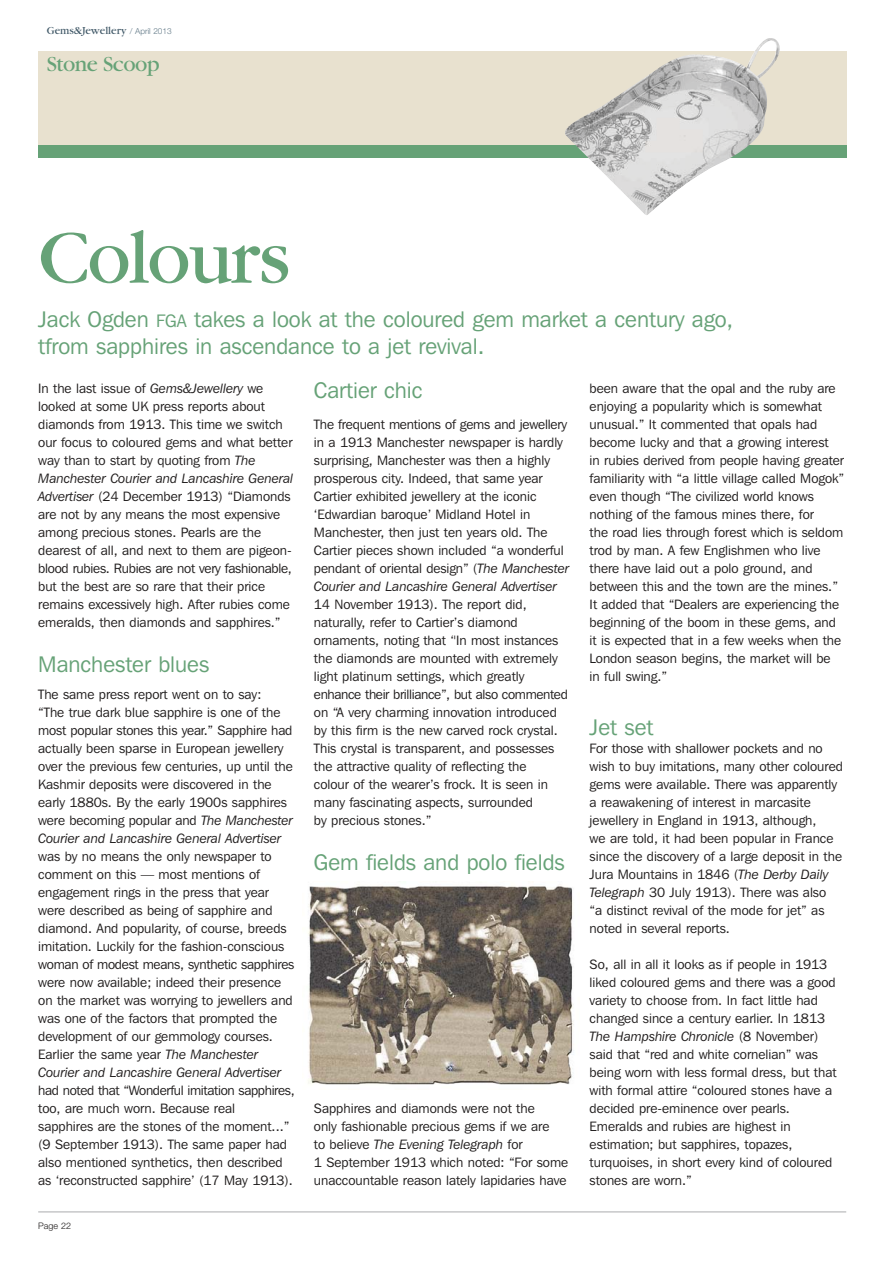
<style>
.page{position:relative;width:893px;height:1263px;background:#fff}
.page>*{position:absolute;margin:0;border:0;box-sizing:border-box;transform-origin:0 0}
.t1{font:79.5px "Garamond";letter-spacing:-.025em;color:#66a277}
.t2{font:22.5px/27px "Franklin Gothic IT Cby BT";color:#66a277}
.t3{font:22.5px "Garamond";letter-spacing:-.025em;color:#66a277}
.t4{font:13.5px/18px "Franklin Gothic IT Cby BT";color:#201d1d}
.t5{font:11.25px "Garamond";color:#415968}
.t6{font:300 9px "Helvetica Neue";color:#201d1d}
.s1{font-family:"Helvetica Neue";font-weight:300;font-size:8.25px;color:#5f7785}
.s2{font-size:18px}
.s3{font-style:italic}
</style>
<div class="page">
<hr style="left:38px;top:1211px;width:808px;height:2px;background:#c6c7c9">
<div style="left:38px;top:51px;width:808px;height:94px;background:#e8e1cf"></div>
<div style="left:38px;top:145px;width:808px;height:12px;background:#66a277"></div>
<img style="left:564px;top:38px;width:216px;height:177px">
<img style="left:308px;top:885px;width:266px;height:200px">
<p class="t5" style="left:47px;top:26px;width:126px">Gems&amp;Jewellery <span class="s1">/ April 2013</span></p>
<h2 class="t3" style="left:47px;top:56px;width:115px">Stone Scoop</h2>
<h1 class="t1" style="left:38px;top:230px;width:253px">Colours</h1>
<h2 class="t2" style="left:38px;top:307px;width:696px">Jack Ogden <span class="s2">FGA</span> takes a look at the coloured gem market a century ago, tfrom sapphires in ascendance to a jet revival.</h2>
<p class="t4" style="left:38px;top:380px;width:257px">In the last issue of <span class="s3">Gems&amp;Jewellery</span> we looked at some UK press reports about diamonds from 1913. This time we switch our focus to coloured gems and what better way than to start by quoting from <span class="s3">The Manchester Courier and Lancashire General Advertiser</span> (24 December 1913) “Diamonds are not by any means the most expensive among precious stones. Pearls are the dearest of all, and next to them are pigeon&shy;blood rubies. Rubies are not very fashionable, but the best are so rare that their price remains excessively high. After rubies come emeralds, then diamonds and sapphires.”</p>
<h2 class="t2" style="left:38px;top:652px;width:173px">Manchester blues</h2>
<p class="t4" style="left:38px;top:686px;width:256px">The same press report went on to say:<br>“The true dark blue sapphire is one of the most popular stones this year.” Sapphire had actually been sparse in European jewellery over the previous few centuries, up until the Kashmir deposits were discovered in the early 1880s. By the early 1900s sapphires were becoming popular and <span class="s3">The Manchester Courier and Lancashire General Advertiser</span></p>
<p class="t4" style="left:38px;top:848px;width:258px">was by no means the only newspaper to comment on this — most mentions of engagement rings in the press that year were described as being of sapphire and diamond. And popularity, of course, breeds imitation. Luckily for the fashion-conscious woman of modest means, synthetic sapphires were now available; indeed their presence on the market was worrying to jewellers and was one of the factors that prompted the development of our gemmology courses.<br>Earlier the same year <span class="s3">The Manchester Courier and Lancashire General Advertiser</span></p>
<p class="t4" style="left:38px;top:1082px;width:258px">had noted that “Wonderful imitation sapphires, too, are much worn. Because real<br>sapphires are the stones of the moment...” (9 September 1913). The same paper had also mentioned synthetics, then described as ‘reconstructed sapphire’ (17 May 1913).</p>
<p class="t6" style="left:38px;top:1223px;width:34px">Page 22</p>
<h2 class="t2" style="left:314px;top:378px;width:110px">Cartier chic</h2>
<p class="t4" style="left:314px;top:416px;width:257px">The frequent mentions of gems and jewellery in a 1913 Manchester newspaper is hardly surprising, Manchester was then a highly prosperous city. Indeed, that same year Cartier exhibited jewellery at the iconic ‘Edwardian baroque’ Midland Hotel in Manchester, then just ten years old. The Cartier pieces shown included “a wonderful pendant of oriental design” (<span class="s3">The Manchester Courier and Lancashire General Advertiser</span></p>
<p class="t4" style="left:314px;top:596px;width:255px">14 November 1913). The report did, naturally, refer to Cartier’s diamond ornaments, noting that ‘'In most instances the diamonds are mounted with extremely light platinum settings, which greatly enhance their brilliance”, but also commented on “A very charming innovation introduced by this firm is the new carved rock crystal.<br>This crystal is transparent, and possesses the attractive quality of reflecting the<br>colour of the wearer’s frock. It is seen in many fascinating aspects, surrounded<br>by precious stones.”</p>
<h2 class="t2" style="left:314px;top:850px;width:252px">Gem fields and polo fields</h2>
<p class="t4" style="left:314px;top:1100px;width:256px">Sapphires and diamonds were not the<br>only fashionable precious gems if we are<br>to believe <span class="s3">The Evening Telegraph</span> for<br>1 September 1913 which noted: “For some unaccountable reason lately lapidaries have</p>
<p class="t4" style="left:590px;top:380px;width:256px">been aware that the opal and the ruby are enjoying a popularity which is somewhat unusual.” It commented that opals had become lucky and that a growing interest<br>in rubies derived from people having greater familiarity with “a little village called Mogok” even though “The civilized world knows nothing of the famous mines there, for<br>the road lies through forest which is seldom trod by man. A few Englishmen who live there have laid out a polo ground, and between this and the town are the mines.” It added that “Dealers are experiencing the beginning of the boom in these gems, and it is expected that in a few weeks when the London season begins, the market will be in full swing.”</p>
<h2 class="t2" style="left:590px;top:715px;width:65px">Jet set</h2>
<p class="t4" style="left:590px;top:740px;width:255px">For those with shallower pockets and no wish to buy imitations, many other coloured gems were available. There was apparently a reawakening of interest in marcasite jewellery in England in 1913, although,<br>we are told, it had been popular in France since the discovery of a large deposit in the Jura Mountains in 1846 (<span class="s3">The Derby Daily Telegraph</span> 30 July 1913). There was also<br>“a distinct revival of the mode for jet” as noted in several reports.</p>
<p class="t4" style="left:590px;top:956px;width:248px">So, all in all it looks as if people in 1913 liked coloured gems and there was a good variety to choose from. In fact little had changed since a century earlier. In 1813<br><span class="s3">The Hampshire Chronicle</span> (8 November) said that “red and white cornelian” was being worn with less formal dress, but that with formal attire “coloured stones have a decided pre-eminence over pearls.<br>Emeralds and rubies are highest in estimation; but sapphires, topazes, turquoises, in short every kind of coloured stones are worn.”</p>
</div>
